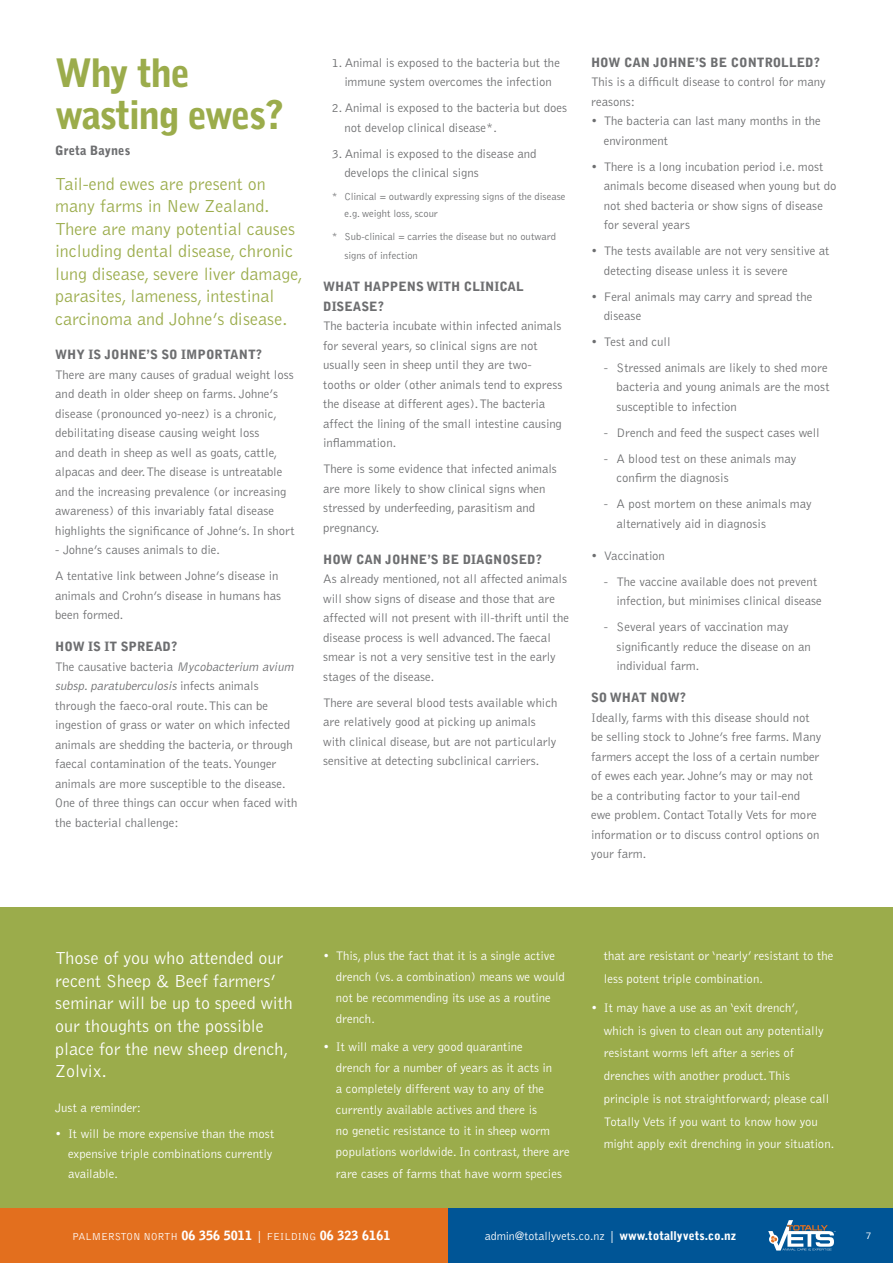
<style>
.page{position:relative;width:893px;height:1263px;background:#fff}
.page>*{position:absolute;margin:0;border:0;box-sizing:border-box;transform-origin:0 0}
.t1{font:900 39px/42px "Bell Gothic";letter-spacing:-.04em;color:#9bac4b}
.t2{font:300 18px/22.5px "Bell Gothic";color:#9bac4b}
.t3{font:300 18px/22.6px "Bell Gothic";color:#fff}
.t4{font:300 12.75px/19.5px "Bell Gothic";color:#6d6e70}
.t5{font:300 12.75px/21.1px "Bell Gothic";color:#fff}
.t6{font:900 12.75px/19.5px "Bell Gothic";color:#6d6e70}
.t7{font:300 12px "Bell Gothic";color:#fff}
.t8{font:300 10.5px/16.5px "Bell Gothic";color:#6d6e70}
.t9{font:300 10.5px "Bell Gothic";color:#fff}
.s1{font-weight:900}
.s2{font-style:italic}
.s3{font-weight:900;font-size:12.75px}
.s4{font-size:12px}
</style>
<div class="page">
<div style="left:0;top:1208px;width:449px;height:55px;background:#e36f1e"></div>
<div style="left:449px;top:1208px;width:444px;height:55px;background:#005596"></div>
<svg style="left:768px;top:1220px;width:68px;height:30px"></svg>
<div style="left:0;top:907px;width:893px;height:301px;background:#9bac4b"></div>
<h1 class="t1" style="left:55px;top:55px;width:231px">Why the wasting ewes?</h1>
<p class="t6" style="left:55px;top:141px;width:77px">Greta Baynes</p>
<h2 class="t2" style="left:55px;top:174px;width:249px">Tail-end ewes are present on many farms in New Zealand.<br>There are many potential causes including dental disease, chronic lung disease, severe liver damage, parasites, lameness, intestinal carcinoma and Johne’s disease.</h2>
<p class="t6" style="left:55px;top:346px;width:208px">WHY IS JOHNE’S SO IMPORTANT?</p>
<p class="t4" style="left:55px;top:365px;width:241px">There are many causes of gradual weight loss and death in older sheep on farms. Johne’s disease (pronounced yo-neez) is a chronic, debilitating disease causing weight loss<br>and death in sheep as well as goats, cattle, alpacas and deer. The disease is untreatable and the increasing prevalence (or increasing awareness) of this invariably fatal disease highlights the significance of Johne’s. In short</p>
<p class="t4" style="left:55px;top:538px;width:225px;line-height:26px">- Johne’s causes animals to die.<br>A tentative link between Johne’s disease in</p>
<p class="t4" style="left:55px;top:586px;width:227px">animals and Crohn’s disease in humans has been formed.</p>
<p class="t4" style="left:55px;top:638px;width:244px"><span class="s1">HOW IS IT SPREAD?<br></span>The causative bacteria <span class="s2">Mycobacterium avium subsp.paratuberculosis</span> in fe c ts a nim a l s through the faeco-oral route. This can be ingestion of grass or water on which infected animals are shedding the bacteria, or through faecal contamination of the teats. Younger animals are more susceptible to the disease.<br>One of three things can occur when faced with the bacterial challenge:</p>
<p class="t4" style="left:332px;top:54px;width:230px;text-align:center">1. Animal is exposed to the bacteria but the immune system overcomes the infection</p>
<p class="t4" style="left:344px;top:99px;width:224px;text-indent:-13px">2. Animal is exposed to the bacteria but does not develop clinical disease*.</p>
<p class="t4" style="left:344px;top:145px;width:194px;text-indent:-13px">3. Animal is exposed to the disease and develops the clinical signs</p>
<p class="t8" style="left:344px;top:189px;width:223px;text-indent:-13px">* Clinical = outwardly expressing signs of the disease e.g. weight loss, scour</p>
<p class="t8" style="left:344px;top:227px;width:213px;line-height:19.5px;text-indent:-13px">* Sub-clinical = carries the disease but no outward signs of infection</p>
<p class="t6" style="left:323px;top:278px;width:202px">WHAT HAPPENS WITH CLINICAL<br>DISEASE?</p>
<p class="t4" style="left:323px;top:317px;width:241px">The bacteria incubate within infected animals for several years, so clinical signs are not usually seen in sheep until they are two&shy;tooths or older (other animals tend to express the disease at different ages). The bacteria affect the lining of the small intestine causing inflammation.</p>
<p class="t4" style="left:323px;top:460px;width:235px">There is some evidence that infected animals are more likely to show clinical signs when stressed by underfeeding, parasitism and pregnancy.</p>
<p class="t6" style="left:323px;top:551px;width:220px">HOW CAN JOHNE’S BE DIAGNOSED?</p>
<p class="t4" style="left:323px;top:570px;width:247px">As already mentioned, not all affected animals will show signs of disease and those that are affected will not present with ill-thrift until the disease process is well advanced. The faecal smear is not a very sensitive test in the early stages of the disease.</p>
<p class="t4" style="left:323px;top:694px;width:236px">There are several blood tests available which are relatively good at picking up animals with clinical disease, but are not particularly sensitive at detecting subclinical carriers.</p>
<p class="t6" style="left:591px;top:54px;width:231px">HOW CAN JOHNE’S BE CONTROLLED?</p>
<p class="t4" style="left:591px;top:73px;width:236px">This is a difficult disease to control for many reasons:</p>
<p class="t4" style="left:604px;top:112px;width:219px;text-indent:-13px">• The bacteria can last many months in the environment</p>
<p class="t4" style="left:604px;top:158px;width:234px;text-indent:-13px">• There is a long incubation period i.e. most animals become diseased when young but do not shed bacteria or show signs of disease for several years</p>
<p class="t4" style="left:604px;top:242px;width:227px;text-indent:-13px">• The tests available are not very sensitive at detecting disease unless it is severe</p>
<p class="t4" style="left:604px;top:287px;width:210px;text-indent:-13px">• Feral animals may carry and spread the disease</p>
<p class="t4" style="left:591px;top:333px;width:81px">• Test and cull</p>
<p class="t4" style="left:617px;top:359px;width:215px;text-indent:-13px">- Stressed animals are likely to shed more bacteria and young animals are the most susceptible to infection</p>
<p class="t4" style="left:604px;top:424px;width:217px">- Drench and feed the suspect cases well</p>
<p class="t4" style="left:617px;top:449px;width:181px;text-indent:-13px">- A blood test on these animals may confirm the diagnosis</p>
<p class="t4" style="left:617px;top:495px;width:197px;text-indent:-13px">- A post mortem on these animals may alternatively aid in diagnosis</p>
<p class="t4" style="left:591px;top:547px;width:75px">• Vaccination</p>
<p class="t4" style="left:617px;top:572px;width:207px;text-indent:-13px">- The vaccine available does not prevent infection, but minimises clinical disease</p>
<p class="t4" style="left:617px;top:618px;width:196px;text-indent:-13px">- Several years of vaccination may significantly reduce the disease on an individual farm.</p>
<p class="t6" style="left:591px;top:689px;width:97px">SO WHAT NOW?</p>
<p class="t4" style="left:591px;top:709px;width:232px">Ideally, farms with this disease should not be selling stock to Johne’s free farms. Many farmers accept the loss of a certain number of ewes each year. Johne’s may or may not be a contributing factor to your tail-end ewe problem. Contact Totally Vets for more information or to discuss control options on your farm.</p>
<h2 class="t3" style="left:55px;top:948px;width:239px">Those of you who attended our recent Sheep &amp; Beef farmers’ seminar will be up to speed with our thoughts on the possible place for the new sheep drench,<br>Zolvix.</h2>
<p class="t5" style="left:55px;top:1098px;width:87px">Just a reminder:</p>
<p class="t5" style="left:68px;top:1125px;width:208px;line-height:19.6px;text-indent:-13px">• It will be more expensive than the most expensive triple combinations currently available.</p>
<p class="t5" style="left:336px;top:946px;width:230px;text-indent:-13px">• This, plus the fact that it is a single active drench (vs. a combination) means we would not be recommending its use as a routine drench.</p>
<p class="t5" style="left:336px;top:1037px;width:235px;text-indent:-13px">• It will make a very good quarantine<br>drench for a number of years as it acts in<br>a completely different way to any of the currently available actives and there is<br>no genetic resistance to it in sheep worm populations worldwide. In contrast, there are rare cases of farms that have worm species</p>
<p class="t5" style="left:604px;top:945px;width:231px;line-height:22.8px">that are resistant or ‘nearly’ resistant to the less potent triple combination.</p>
<p class="t5" style="left:604px;top:997px;width:232px;line-height:22.8px;text-indent:-13px">• It may have a use as an ‘exit drench’,<br>which is given to clean out any potentially resistant worms left after a series of drenches with another product. This principle is not straightforward; please call Totally Vets if you want to know how you might apply exit drenching in your situation.</p>
<p class="t9" style="left:72px;top:1232px;width:320px">PALMERSTON NORTH <span class="s3">06 356 5011</span> <span class="s4">|</span> FEILDING <span class="s3">06 323 6161</span></p>
<p class="t7" style="left:485px;top:1231px;width:253px">admin@totallyvets.co.nz | <span class="s1">www.totallyvets.co.nz</span></p>
<p class="t9" style="left:866px;top:1231px;width:7px">7</p>
</div>
